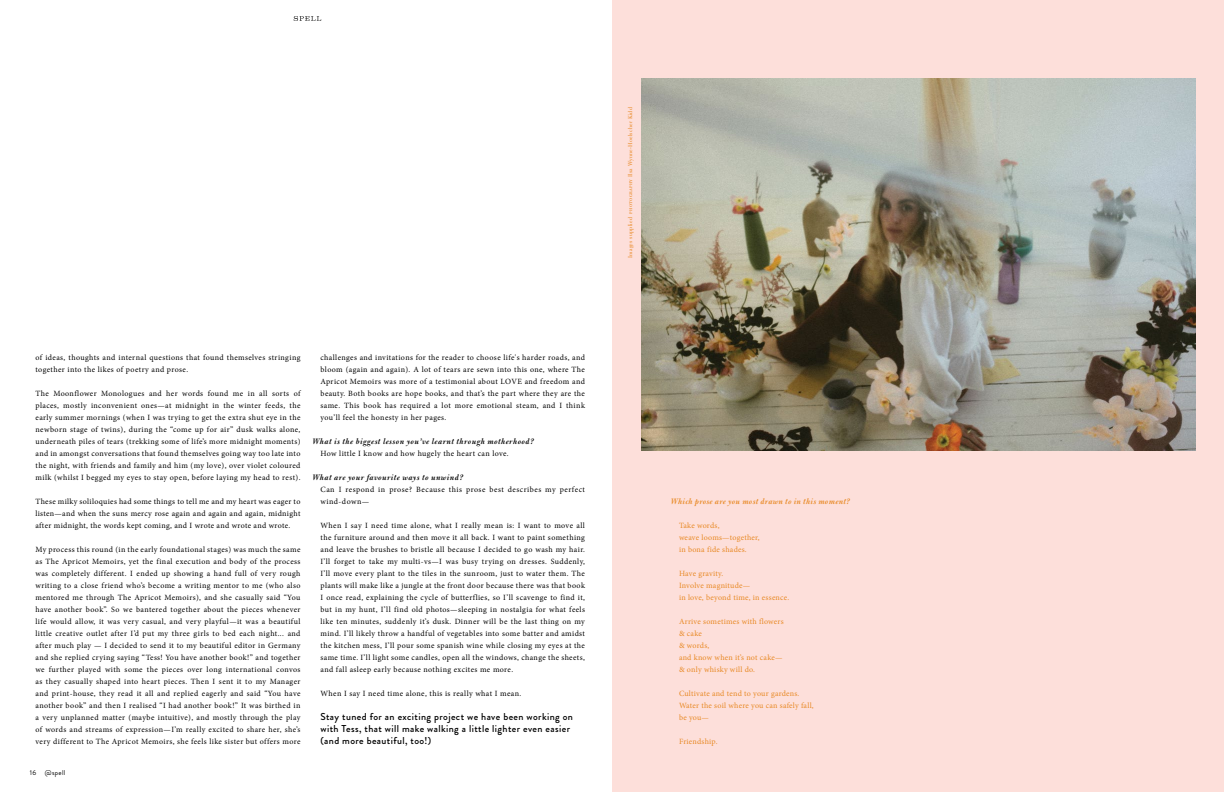
<style>
.page{position:relative;width:1224px;height:792px;background:#fff}
.page>*{position:absolute;margin:0;border:0;box-sizing:border-box;transform-origin:0 0}
.t1{font:500 10px/12px "Brandon Grotesque";letter-spacing:.04em;color:#000}
.t2{font:italic 600 8.5px "Bulmer MT Std";letter-spacing:.05em;color:#000}
.t3{font:italic 600 8.5px "Bulmer MT Std";letter-spacing:.03em;color:#e88924}
.t4{font:8px/12px "Minion Pro";letter-spacing:.045em;color:#000;text-align:justify}
.t5{font:8px/12px "Minion Pro";letter-spacing:.025em;color:#e88924}
.t6{font:7px "Brandon Grotesque";letter-spacing:.05em;color:#000}
.t7{font:6px "Bulmer MT Std";letter-spacing:.05em;color:#e88924}
</style>
<div class="page">
<svg style="left:294px;top:16px;width:27px;height:5px"></svg>
<div style="left:612px;top:0;width:612px;height:792px;background:#fddfda"></div>
<img style="left:641px;top:78px;width:555px;height:373px">
<p class="t4" style="left:36px;top:351px;width:266px">of ideas, thoughts and internal questions that found themselves stringing together into the likes of poetry and prose.</p>
<p class="t4" style="left:36px;top:387px;width:267px">The Moonflower Monologues and her words found me in all sorts of places, mostly inconvenient ones—at midnight in the winter feeds, the early summer mornings (when I was trying to get the extra shut eye in the newborn stage of twins), during the “come up for air” dusk walks alone, underneath piles of tears (trekking some of life’s more midnight moments) and in amongst conversations that found themselves going way too late into the night, with friends and family and him (my love), over violet coloured milk (whilst I begged my eyes to stay open, before laying my head to rest).</p>
<p class="t4" style="left:36px;top:495px;width:266px">These milky soliloquies had some things to tell me and my heart was eager to listen—and when the suns mercy rose again and again and again, midnight after midnight, the words kept coming, and I wrote and wrote and wrote.</p>
<p class="t4" style="left:36px;top:543px;width:267px">My process this round (in the early foundational stages) was much the same as The Apricot Memoirs, yet the final execution and body of the process was completely different. I ended up showing a hand full of very rough writing to a close friend who’s become a writing mentor to me (who also mentored me through The Apricot Memoirs), and she casually said “You have another book”. So we bantered together about the pieces whenever life would allow, it was very casual, and very playful—it was a beautiful little creative outlet after I’d put my three girls to bed each night... and after much play — I decided to send it to my beautiful editor in Germany and she replied crying saying “Tess! You have another book!” and together we further played with some the pieces over long international convos as they casually shaped into heart pieces. Then I sent it to my Manager and print-house, they read it all and replied eagerly and said “You have another book” and then I realised “I had another book!” It was birthed in a very unplanned matter (maybe intuitive), and mostly through the play of words and streams of expression—I’m really excited to share her, she’s very different to The Apricot Memoirs, she feels like sister but offers more</p>
<p class="t6" style="left:30px;top:768px;width:37px">16 @spell</p>
<p class="t4" style="left:321px;top:351px;width:266px">challenges and invitations for the reader to choose life's harder roads, and bloom (again and again). A lot of tears are sewn into this one, where The Apricot Memoirs was more of a testimonial about LOVE and freedom and beauty. Both books are hope books, and that’s the part where they are the same. This book has required a lot more emotional steam, and I think you’ll feel the honesty in her pages.</p>
<p class="t2" style="left:312px;top:437px;width:223px">What is the biggest lesson you’ve learnt through motherhood?</p>
<p class="t4" style="left:321px;top:447px;width:190px">How little I know and how hugely the heart can love.</p>
<p class="t2" style="left:312px;top:473px;width:152px">What are your favourite ways to unwind?</p>
<p class="t4" style="left:321px;top:483px;width:266px">Can I respond in prose? Because this prose best describes my perfect wind-down—</p>
<p class="t4" style="left:321px;top:519px;width:266px">When I say I need time alone, what I really mean is: I want to move all the furniture around and then move it all back. I want to paint something and leave the brushes to bristle all because I decided to go wash my hair.<br>I’ll forget to take my multi-vs—I was busy trying on dresses. Suddenly, I’ll move every plant to the tiles in the sunroom, just to water them. The plants will make like a jungle at the front door because there was that book I once read, explaining the cycle of butterflies, so I’ll scavenge to find it, but in my hunt, I’ll find old photos—sleeping in nostalgia for what feels like ten minutes, suddenly it’s dusk. Dinner will be the last thing on my mind. I’ll likely throw a handful of vegetables into some batter and amidst the kitchen mess, I’ll pour some spanish wine while closing my eyes at the same time. I’ll light some candles, open all the windows, change the sheets, and fall asleep early because nothing excites me more.</p>
<p class="t4" style="left:321px;top:687px;width:202px">When I say I need time alone, this is really what I mean.</p>
<p class="t1" style="left:321px;top:711px;width:254px">Stay tuned for an exciting project we have been working on with Tess, that will make walking a little lighter even easier (and more beautiful, too!)</p>
<p class="t7" style="left:627px;top:258px;width:152px;rotate:-90deg">Images supplied photography Ilsa Wynne-Hoelscher Kidd</p>
<p class="t3" style="left:670px;top:497px;width:181px">Which prose are you most drawn to in this moment?</p>
<p class="t5" style="left:679px;top:519px;width:82px">Take words,<br>weave looms—together, in bona fide shades.</p>
<p class="t5" style="left:679px;top:567px;width:112px">Have gravity.<br>Involve magnitude—<br>in love, beyond time, in essence.</p>
<p class="t5" style="left:679px;top:615px;width:106px">Arrive sometimes with flowers &amp; cake<br>&amp; words,<br>and know when it’s not cake— &amp; only whisky will do.</p>
<p class="t5" style="left:679px;top:687px;width:136px">Cultivate and tend to your gardens.<br>Water the soil where you can safely fall, be you—</p>
<p class="t5" style="left:679px;top:735px;width:40px">Friendship.</p>
</div>
